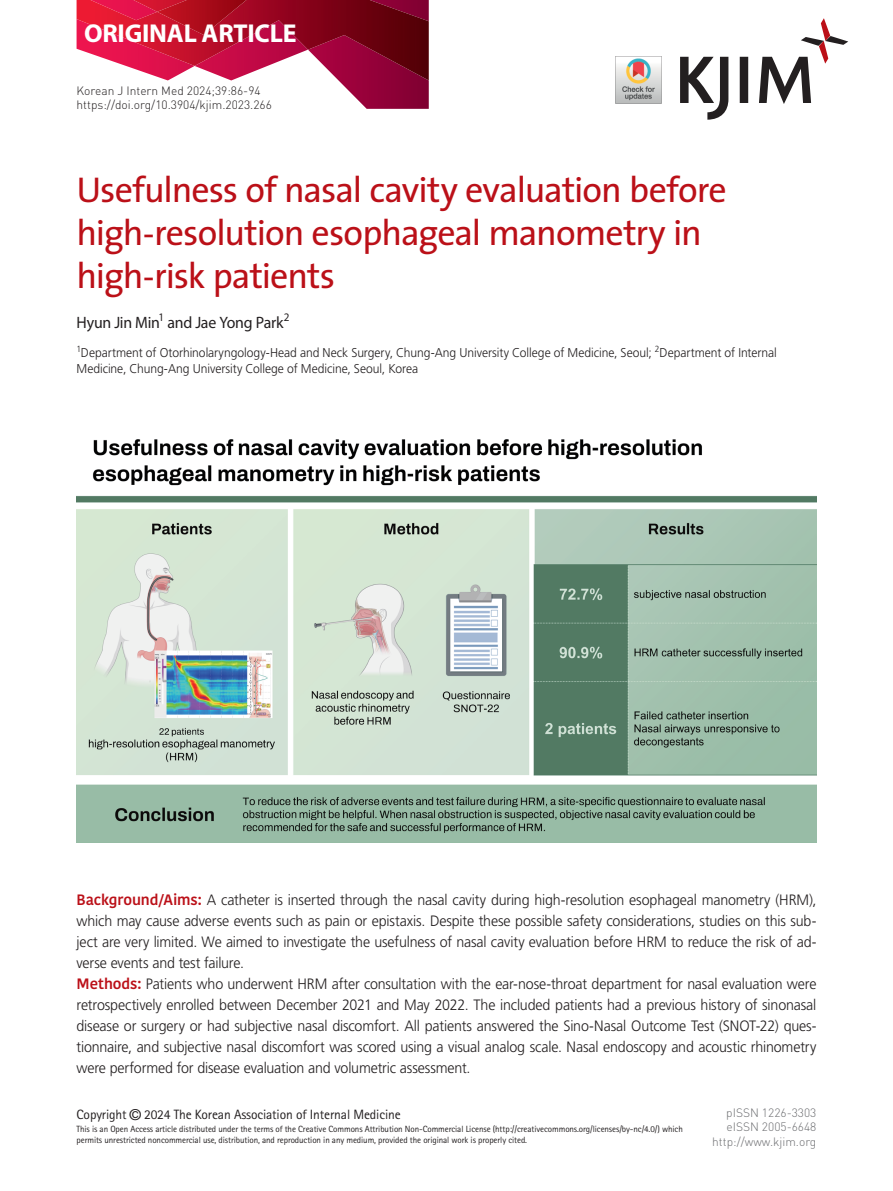
<style>
.page{position:relative;width:893px;height:1191px;background:#fff}
.page>*{position:absolute;margin:0;border:0;box-sizing:border-box;transform-origin:0 0}
.t1{font:36px/43.2px "The Sans";letter-spacing:-.03em;color:#bb1018}
.t2{font:700 25.95px "Myriad Pro";letter-spacing:-.01em;color:#fff}
.t3{font:16.5px "Myriad Pro";letter-spacing:-.015em;color:#231f20;scale:.96 1}
.t4{font:300 15px/21px "Frutiger LT Std";letter-spacing:-.01em;color:#231f20;scale:.95 1}
.t5{font:13.5px "Rotis Sans Serif Std";letter-spacing:-.01em;color:#231f20}
.t6{font:300 12.75px/15.3px "Frutiger LT Std";letter-spacing:-.005em;color:#231f20;scale:.95 1}
.t7{font:300 12px/14.4px "DIN Pro";color:#231f20}
.t8{font:300 12px/14.4px "DIN Pro";color:#6c6d70;text-align:right}
.t9{font:9px/10.8px "Rotis Sans Serif Std";letter-spacing:-.01em;color:#231f20}
.s1{font-family:"Kohinoor Bangla";font-weight:600;color:#bb1018}
.s2{font-family:"Helvetica";font-size:15px}
</style>
<div class="page">
<svg style="left:167px;top:80px;width:262px;height:29px"></svg>
<img style="left:77px;top:0;width:352px;height:80px">
<img style="left:157px;top:0;width:132px;height:35px">
<svg style="left:680px;top:18px;width:168px;height:102px"></svg>
<img style="left:77px;top:439px;width:739px;height:403px">
<img style="left:615px;top:56px;width:47px;height:47px">
<h2 class="t2" style="left:84px;top:17px;width:214px">ORIGINAL ARTICLE</h2>
<p class="t7" style="left:77px;top:83px;width:197px">Korean J Intern Med 2024;39:86-94 https://doi.org/10.3904/kjim.2023.266</p>
<p class="t1" style="left:77px;top:167px;width:652px">Usefulness of nasal cavity evaluation before high-resolution esophageal manometry in high-risk patients</p>
<p class="t3" style="left:77px;top:312px;width:223px">Hyun Jin Min<sup>1</sup> and Jae Yong Park<sup>2</sup></p>
<p class="t6" style="left:77px;top:345px;width:739px"><sup>1</sup>Department of Otorhinolaryngology-Head and Neck Surgery, Chung-Ang University College of Medicine, Seoul; <sup>2</sup>Department of Internal<br>Medicine, Chung-Ang University College of Medicine, Seoul, Korea</p>
<p class="t4" style="left:77px;top:889px;width:780px"><span class="s1">Background/Aims:</span> A catheter is inserted through the nasal cavity during high-resolution esophageal manometry (HRM), which may cause adverse events such as pain or epistaxis. Despite these possible safety considerations, studies on this sub&shy;ject are very limited. We aimed to investigate the usefulness of nasal cavity evaluation before HRM to reduce the risk of ad&shy;verse events and test failure.<br><span class="s1">Methods:</span> Patients who underwent HRM after consultation with the ear-nose-throat department for nasal evaluation were retrospectively enrolled between December 2021 and May 2022. The included patients had a previous history of sinonasal disease or surgery or had subjective nasal discomfort. All patients answered the Sino-Nasal Outcome Test (SNOT-22) ques&shy;tionnaire, and subjective nasal discomfort was scored using a visual analog scale. Nasal endoscopy and acoustic rhinometry were performed for disease evaluation and volumetric assessment.</p>
<p class="t5" style="left:77px;top:1106px;width:326px">Copyright <span class="s2">©</span> 2024 The Korean Association of Internal Medicine</p>
<p class="t9" style="left:77px;top:1123px;width:608px">This is an Open Access article distributed under the terms of the Creative Commons Attribution Non-Commercial License (http://creativecommons.org/licenses/by-nc/4.0/) which permits unrestricted noncommercial use, distribution, and reproduction in any medium, provided the original work is properly cited.</p>
<p class="t8" style="left:712px;top:1105px;width:106px">pISSN 1226-3303 eISSN 2005-6648 http://www.kjim.org</p>
</div>
